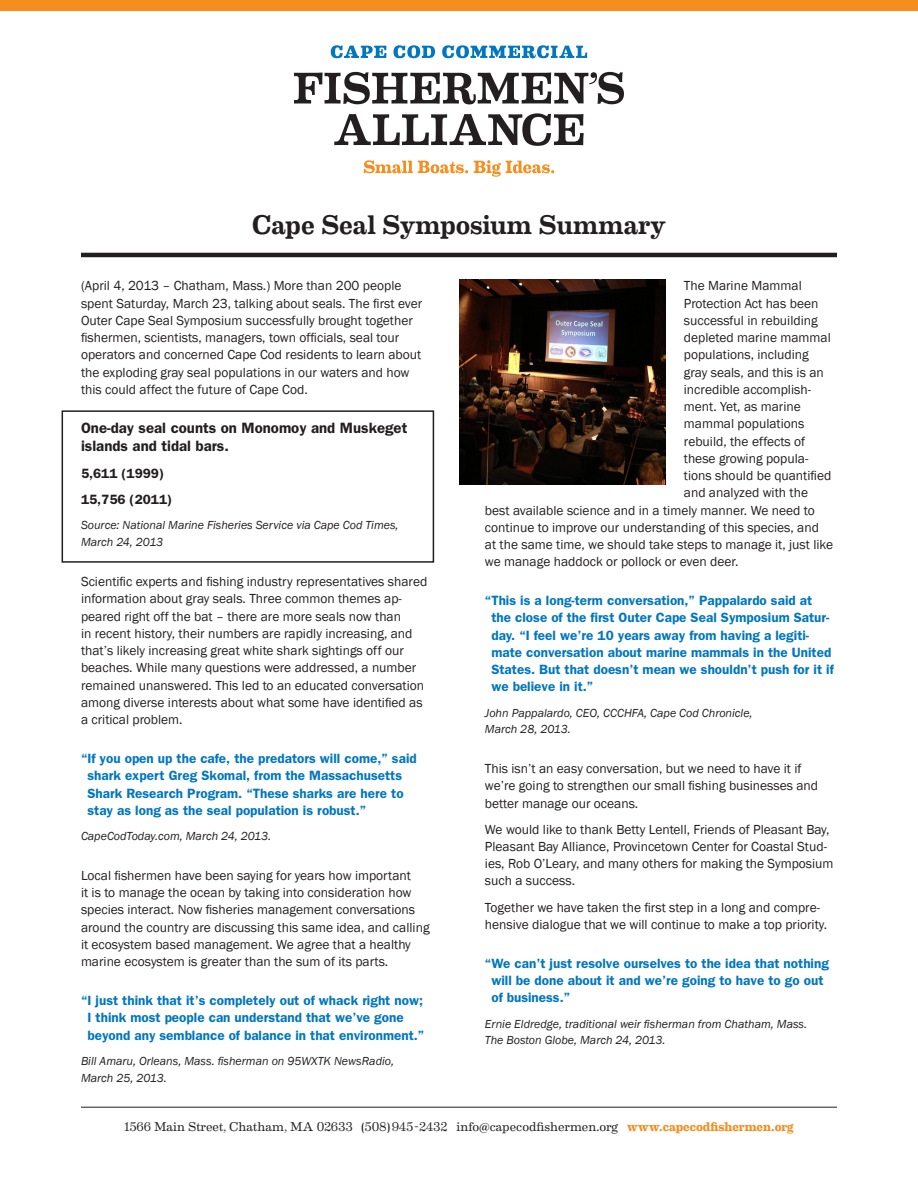
<style>
.page{position:relative;width:918px;height:1188px;background:#fff}
.page>*{position:absolute;margin:0;border:0;box-sizing:border-box;transform-origin:0 0}
.t1{font:500 27px "Eames Century Modern";color:#231f20}
.t2{font:600 15px/18px "Franklin Gothic";color:#231f20}
.t3{font:13.5px/17.2px "Franklin Gothic";color:#231f20}
.quote{font:600 13.5px/17.2px "Franklin Gothic";color:#0077c0}
.t4{font:600 13.5px "Franklin Gothic";color:#231f20}
.t5{font:12.75px "Eames Century Modern";letter-spacing:-.005em;color:#231f20}
.sources{font:italic 12px/17.2px "Franklin Gothic";color:#231f20}
.s1{font-weight:500;font-size:10.5px}
.s2{font-weight:700;color:#f68e1e}
</style>
<div class="page">
<svg style="left:331px;top:45px;width:55px;height:13px"></svg>
<svg style="left:393px;top:45px;width:42px;height:13px"></svg>
<svg style="left:442px;top:45px;width:145px;height:13px"></svg>
<svg style="left:294px;top:72px;width:330px;height:32px"></svg>
<svg style="left:334px;top:113px;width:250px;height:33px"></svg>
<svg style="left:364px;top:160px;width:104px;height:13px"></svg>
<svg style="left:474px;top:160px;width:80px;height:17px"></svg>
<hr style="left:81px;top:1107px;width:756px;height:1px;background:#231f20">
<hr style="left:81px;top:253px;width:756px;height:4px;background:#231f20">
<div style="left:0;top:0;width:918px;height:11px;background:#f68e1e"></div>
<img style="left:459px;top:280px;width:206px;height:205px">
<div style="left:62px;top:410px;width:372px;height:153px;border:2px solid #231f20"></div>
<p class="t1" style="left:252px;top:205px;width:416px">Cape Seal Symposium Summary</p>
<p class="t3" style="left:81px;top:277px;width:343px">(April 4, 2013 – Chatham, Mass.) More than 200 people spent Saturday, March 23, talking about seals. The first ever Outer Cape Seal Symposium successfully brought together fishermen, scientists, managers, town officials, seal tour operators and concerned Cape Cod residents to learn about the exploding gray seal populations in our waters and how this could affect the future of Cape Cod.</p>
<p class="t2" style="left:81px;top:419px;width:328px">One-day seal counts on Monomoy and Muskeget islands and tidal bars.</p>
<p class="t4" style="left:81px;top:465px;width:85px">5,611 (1999)</p>
<p class="t4" style="left:81px;top:491px;width:93px">15,756 (2011)</p>
<p class="sources" style="left:81px;top:517px;width:319px">Source: National Marine Fisheries Service via Cape Cod Times,<br>March 24, 2013</p>
<p class="t3" style="left:81px;top:573px;width:348px">Scientific experts and fishing industry representatives shared information about gray seals. Three common themes ap&shy;peared right off the bat – there are more seals now than<br>in recent history, their numbers are rapidly increasing, and that’s likely increasing great white shark sightings off our beaches. While many questions were addressed, a number remained unanswered. This led to an educated conversation among diverse interests about what some have identified as a critical problem.</p>
<p class="quote" style="left:87px;top:750px;width:331px;text-indent:-6px">“If you open up the cafe, the predators will come,” said shark expert Greg Skomal, from the Massachusetts Shark Research Program. “These sharks are here to stay as long as the seal population is robust.”</p>
<p class="sources" style="left:81px;top:828px;width:192px">CapeCodToday.com, March 24, 2013.</p>
<p class="t3" style="left:81px;top:867px;width:350px">Local fishermen have been saying for years how important<br>it is to manage the ocean by taking into consideration how species interact. Now fisheries management conversations around the country are discussing this same idea, and calling it ecosystem based management. We agree that a healthy marine ecosystem is greater than the sum of its parts.</p>
<p class="quote" style="left:87px;top:992px;width:338px;text-indent:-6px">“I just think that it’s completely out of whack right now;<br>I think most people can understand that we’ve gone beyond any semblance of balance in that environment.”</p>
<p class="sources" style="left:81px;top:1053px;width:315px">Bill Amaru, Orleans, Mass. fisherman on 95WXTK NewsRadio,<br>March 25, 2013.</p>
<p class="t3" style="left:684px;top:277px;width:119px">The Marine Mammal</p>
<p class="t3" style="left:684px;top:295px;width:136px">Protection Act has been</p>
<p class="t3" style="left:684px;top:312px;width:135px">successful in rebuilding</p>
<p class="t3" style="left:684px;top:329px;width:148px">depleted marine mammal</p>
<p class="t3" style="left:684px;top:346px;width:127px">populations, including</p>
<p class="t3" style="left:684px;top:364px;width:141px">gray seals, and this is an</p>
<p class="t3" style="left:684px;top:381px;width:129px">incredible accomplish-</p>
<p class="t3" style="left:684px;top:398px;width:118px">ment. Yet, as marine</p>
<p class="t3" style="left:684px;top:415px;width:122px">mammal populations</p>
<p class="t3" style="left:684px;top:433px;width:123px">rebuild, the effects of</p>
<p class="t3" style="left:684px;top:450px;width:126px">these growing popula-</p>
<p class="t3" style="left:684px;top:467px;width:149px">tions should be quantified</p>
<p class="t3" style="left:684px;top:484px;width:126px">and analyzed with the</p>
<p class="t3" style="left:485px;top:502px;width:331px">best available science and in a timely manner. We need to</p>
<p class="t3" style="left:485px;top:519px;width:336px">continue to improve our understanding of this species, and</p>
<p class="t3" style="left:485px;top:536px;width:350px">at the same time, we should take steps to manage it, just like</p>
<p class="t3" style="left:485px;top:553px;width:255px">we manage haddock or pollock or even deer.</p>
<p class="quote" style="left:491px;top:592px;width:344px;text-indent:-6px">“This is a long-term conversation,” Pappalardo said at the close of the first Outer Cape Seal Symposium Satur&shy;day. “I feel we’re 10 years away from having a legiti&shy;mate conversation about marine mammals in the United States. But that doesn’t mean we shouldn’t push for it if we believe in it.”</p>
<p class="sources" style="left:485px;top:705px;width:269px;line-height:16.5px">John Pappalardo, CEO, CCCHFA, Cape Cod Chronicle,<br>March 28, 2013.</p>
<p class="t3" style="left:485px;top:760px;width:335px">This isn’t an easy conversation, but we need to have it if we’re going to strengthen our small fishing businesses and better manage our oceans.</p>
<p class="t3" style="left:485px;top:821px;width:350px">We would like to thank Betty Lentell, Friends of Pleasant Bay, Pleasant Bay Alliance, Provincetown Center for Coastal Stud&shy;ies, Rob O’Leary, and many others for making the Symposium such a success.</p>
<p class="t3" style="left:485px;top:899px;width:344px">Together we have taken the first step in a long and compre&shy;hensive dialogue that we will continue to make a top priority.</p>
<p class="quote" style="left:491px;top:955px;width:339px;text-indent:-6px">“We can’t just resolve ourselves to the idea that nothing will be done about it and we’re going to have to go out of business.”</p>
<p class="sources" style="left:485px;top:1016px;width:324px;line-height:16.5px">Ernie Eldredge, traditional weir fisherman from Chatham, Mass.<br>The Boston Globe, March 24, 2013.</p>
<p class="t5" style="left:124px;top:1117px;width:671px">1566 Main Street, Chatham, MA 02633 <span class="s1">(</span>508<span class="s1">)</span>945-2432 info@capecodfishermen.org <span class="s2">www.capecodfishermen.org</span></p>
</div>
